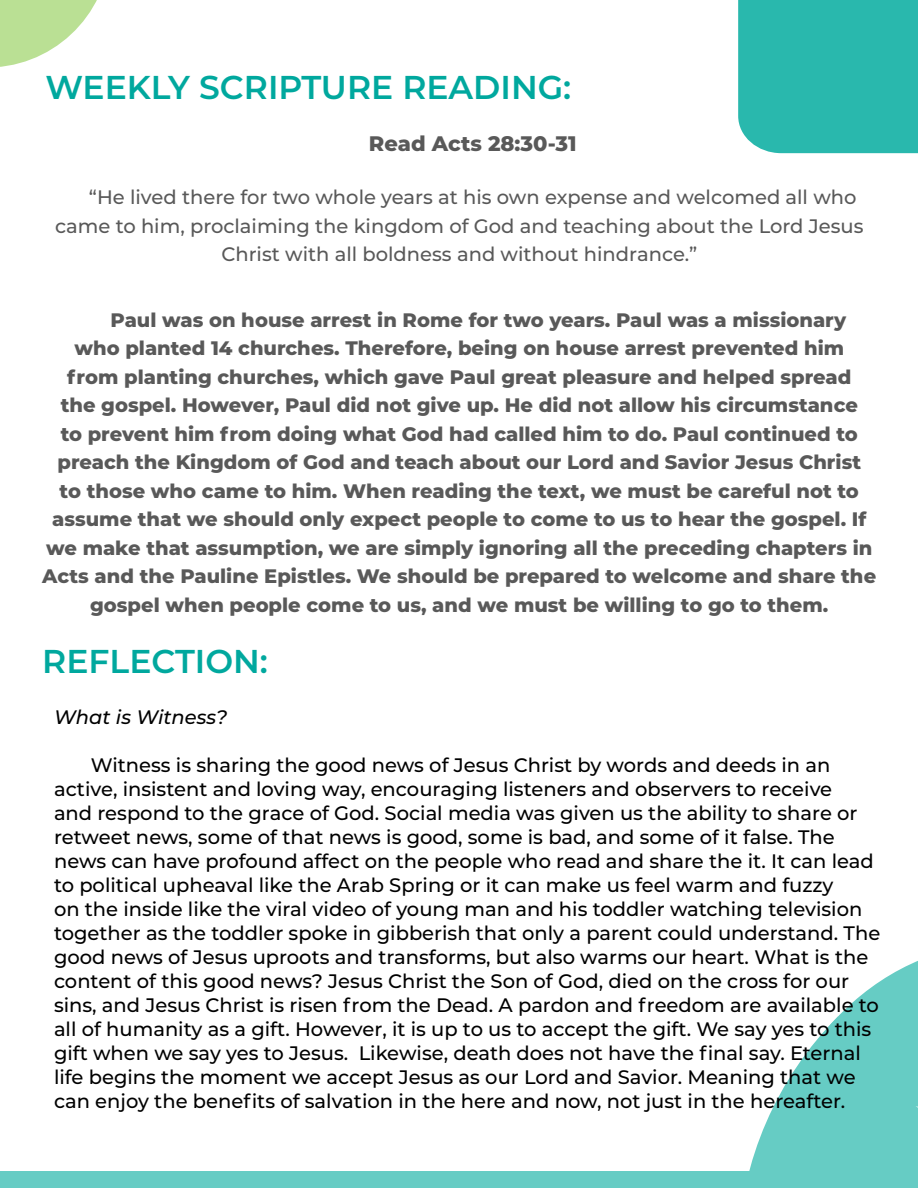
<style>
.page{position:relative;width:918px;height:1188px;background:#fff}
.page>*{position:absolute;margin:0;border:0;box-sizing:border-box;transform-origin:0 0}
.t1{font:600 33px "Montserrat";color:#00a89e}
.t2{font:800 21px "Montserrat";color:#595959}
.t3{font:500 19.5px/24px "Montserrat";color:#000}
.t4{font:800 19.5px "Montserrat";color:#595959}
.t5{font:500 19.5px "Montserrat";color:#595959}
.t6{font:italic 500 19.5px "Montserrat";color:#000}
</style>
<div class="page">
<div style="left:738px;top:0;width:180px;height:153px;background:#29b8ad"></div>
<div style="left:0;top:1172px;width:918px;height:16px;background:#66ccc4"></div>
<svg style="left:738px;top:961px;width:180px;height:211px"></svg>
<svg style="left:0;top:0;width:97px;height:67px"></svg>
<h1 class="t1" style="left:45px;top:64px;width:527px">WEEKLY SCRIPTURE READING:</h1>
<p class="t2" style="left:369px;top:128px;width:209px">Read Acts 28:30-31</p>
<p class="t5" style="left:89px;top:184px;width:769px">“He lived there for two whole years at his own expense and welcomed all who</p>
<p class="t5" style="left:55px;top:212px;width:810px">came to him, proclaiming the kingdom of God and teaching about the Lord Jesus</p>
<p class="t5" style="left:221px;top:241px;width:477px">Christ with all boldness and without hindrance.”</p>
<p class="t4" style="left:111px;top:306px;width:737px">Paul was on house arrest in Rome for two years. Paul was a missionary</p>
<p class="t4" style="left:74px;top:334px;width:771px">who planted 14 churches. Therefore, being on house arrest prevented him</p>
<p class="t4" style="left:67px;top:363px;width:786px">from planting churches, which gave Paul great pleasure and helped spread</p>
<p class="t4" style="left:61px;top:391px;width:799px">the gospel. However, Paul did not give up. He did not allow his circumstance</p>
<p class="t4" style="left:61px;top:420px;width:799px">to prevent him from doing what God had called him to do. Paul continued to</p>
<p class="t4" style="left:58px;top:448px;width:805px">preach the Kingdom of God and teach about our Lord and Savior Jesus Christ</p>
<p class="t4" style="left:60px;top:477px;width:801px">to those who came to him. When reading the text, we must be careful not to</p>
<p class="t4" style="left:52px;top:505px;width:816px">assume that we should only expect people to come to us to hear the gospel. If</p>
<p class="t4" style="left:46px;top:534px;width:828px">we make that assumption, we are simply ignoring all the preceding chapters in</p>
<p class="t4" style="left:42px;top:562px;width:835px">Acts and the Pauline Epistles. We should be prepared to welcome and share the</p>
<p class="t4" style="left:90px;top:591px;width:740px">gospel when people come to us, and we must be willing to go to them.</p>
<h1 class="t1" style="left:42px;top:638px;width:227px">REFLECTION:</h1>
<p class="t6" style="left:54px;top:704px;width:175px">What is Witness?</p>
<p class="t3" style="left:54px;top:753px;width:828px;text-indent:37px">Witness is sharing the good news of Jesus Christ by words and deeds in an active, insistent and loving way, encouraging listeners and observers to receive<br>and respond to the grace of God. Social media was given us the ability to share or retweet news, some of that news is good, some is bad, and some of it false. The news can have profound affect on the people who read and share the it. It can lead to political upheaval like the Arab Spring or it can make us feel warm and fuzzy<br>on the inside like the viral video of young man and his toddler watching television together as the toddler spoke in gibberish that only a parent could understand. The good news of Jesus uproots and transforms, but also warms our heart. What is the content of this good news? Jesus Christ the Son of God, died on the cross for our sins, and Jesus Christ is risen from the Dead. A pardon and freedom are available to all of humanity as a gift. However, it is up to us to accept the gift. We say yes to this gift when we say yes to Jesus. Likewise, death does not have the final say. Eternal life begins the moment we accept Jesus as our Lord and Savior. Meaning that we can enjoy the benefits of salvation in the here and now, not just in the hereafter.</p>
</div>
